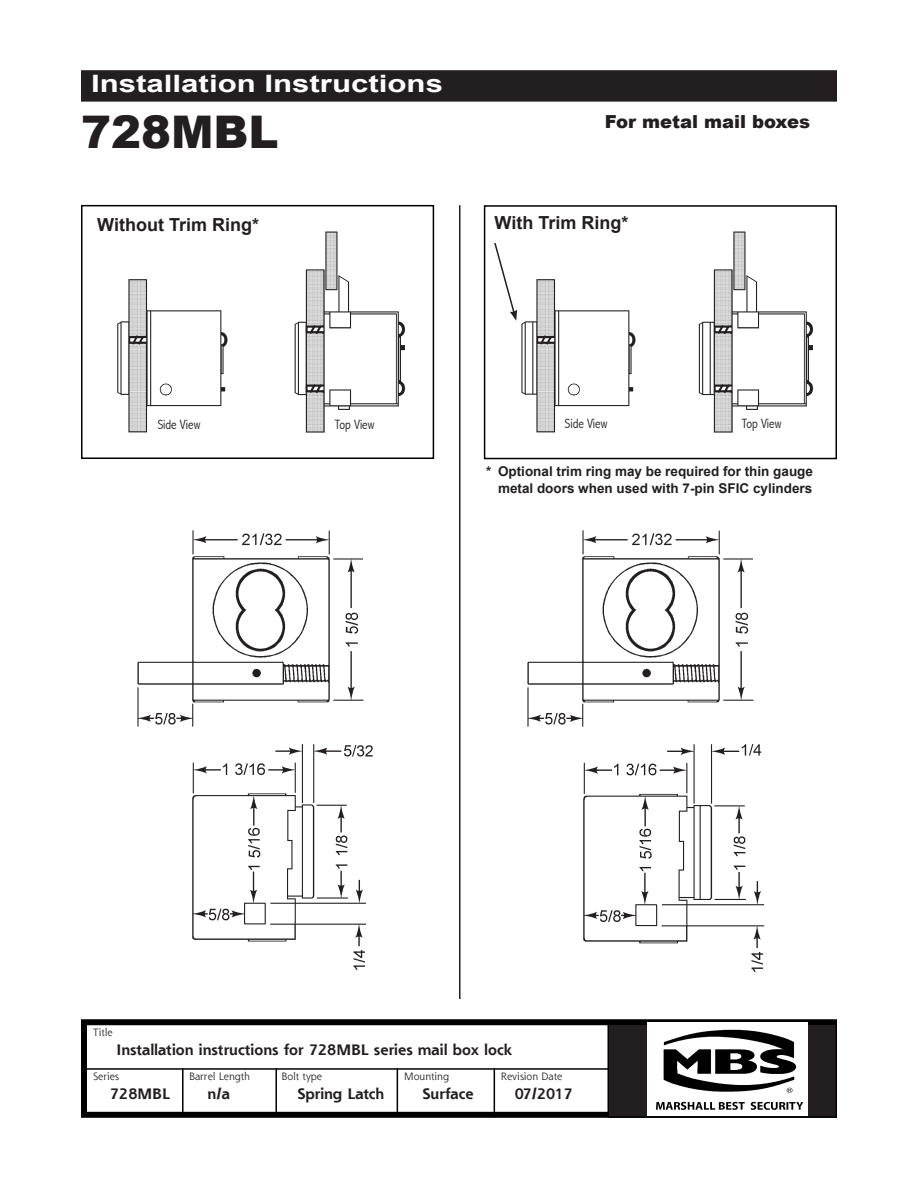
<style>
.page{position:relative;width:918px;height:1188px;background:#fff}
.page>*{position:absolute;margin:0;border:0;box-sizing:border-box;transform-origin:0 0}
._01_Title{font:900 45px "Arial";color:#231f20}
.t1{font:700 24px "Arial";color:#fff;scale:1.3 1}
.t2{font:700 18px "Arial";color:#231f20}
.t3{font:900 18px "Arial";color:#231f20}
.t4{font:700 15px "Shannon ATT";color:#231f20}
.t5{font:700 13.5px/16.5px "Arial";color:#231f20;text-align:right}
.t6{font:300 condensed 13.5px "Abadi";color:#231f20}
.t7{font:10.5px "Shannon ATT";color:#231f20}
</style>
<div class="page">
<div style="left:82px;top:72px;width:754px;height:28px;background:#231f20"></div>
<div style="left:81px;top:70px;width:756px;height:32px;border:3px solid #231f20"></div>
<img style="left:117px;top:231px;width:289px;height:202px">
<div style="left:81px;top:205px;width:353px;height:254px;border:2px solid #000"></div>
<img style="left:137px;top:530px;width:227px;height:197px">
<div style="left:484px;top:205px;width:353px;height:254px;border:2px solid #000"></div>
<img style="left:517px;top:231px;width:297px;height:202px">
<svg style="left:494px;top:242px;width:23px;height:79px"></svg>
<div style="left:81px;top:1019px;width:756px;height:99px;border:6px solid #000"></div>
<hr style="left:81px;top:1068px;width:756px;height:2px;background:#000">
<hr style="left:182px;top:1068px;width:2px;height:46px;background:#000">
<hr style="left:275px;top:1068px;width:2px;height:46px;background:#000">
<hr style="left:397px;top:1068px;width:1px;height:46px;background:#000">
<div style="left:608px;top:1024px;width:228px;height:93px;background:#231f20"></div>
<div style="left:608px;top:1023px;width:229px;height:95px;border:2px solid #000"></div>
<hr style="left:494px;top:1068px;width:1px;height:50px;background:#000">
<hr style="left:459px;top:205px;width:1px;height:794px;background:#231f20">
<img style="left:527px;top:530px;width:227px;height:197px">
<img style="left:583px;top:744px;width:182px;height:228px">
<img style="left:192px;top:744px;width:181px;height:226px">
<img style="left:647px;top:1023px;width:161px;height:92px">
<p class="t1" style="left:91px;top:68px;width:272px">Installation Instructions</p>
<p class="_01_Title" style="left:81px;top:99px;width:199px">728MBL</p>
<p class="t3" style="left:605px;top:108px;width:207px">For metal mail boxes</p>
<p class="t2" style="left:97px;top:213px;width:163px">Without Trim Ring*</p>
<p class="t2" style="left:495px;top:211px;width:135px">With Trim Ring*</p>
<p class="t6" style="left:158px;top:417px;width:44px">Side View</p>
<p class="t6" style="left:335px;top:417px;width:41px">Top View</p>
<p class="t6" style="left:565px;top:416px;width:44px">Side View</p>
<p class="t6" style="left:742px;top:416px;width:41px">Top View</p>
<p class="t5" style="left:486px;top:464px;width:329px">* Optional trim ring may be required for thin gauge metal doors when used with 7-pin SFIC cylinders</p>
<p class="t7" style="left:93px;top:1026px;width:21px">Title</p>
<p class="t7" style="left:93px;top:1070px;width:27px">Series</p>
<p class="t4" style="left:110px;top:1085px;width:61px">728MBL</p>
<p class="t4" style="left:116px;top:1041px;width:397px">Installation instructions for 728MBL series mail box lock</p>
<p class="t7" style="left:189px;top:1070px;width:63px">Barrel Length</p>
<p class="t4" style="left:208px;top:1085px;width:24px">n/a</p>
<p class="t7" style="left:281px;top:1070px;width:42px">Bolt type</p>
<p class="t4" style="left:298px;top:1085px;width:88px">Spring Latch</p>
<p class="t7" style="left:404px;top:1070px;width:46px">Mounting</p>
<p class="t4" style="left:423px;top:1085px;width:53px">Surface</p>
<p class="t7" style="left:501px;top:1070px;width:63px">Revision Date</p>
<p class="t4" style="left:515px;top:1085px;width:60px">07/2017</p>
</div>
